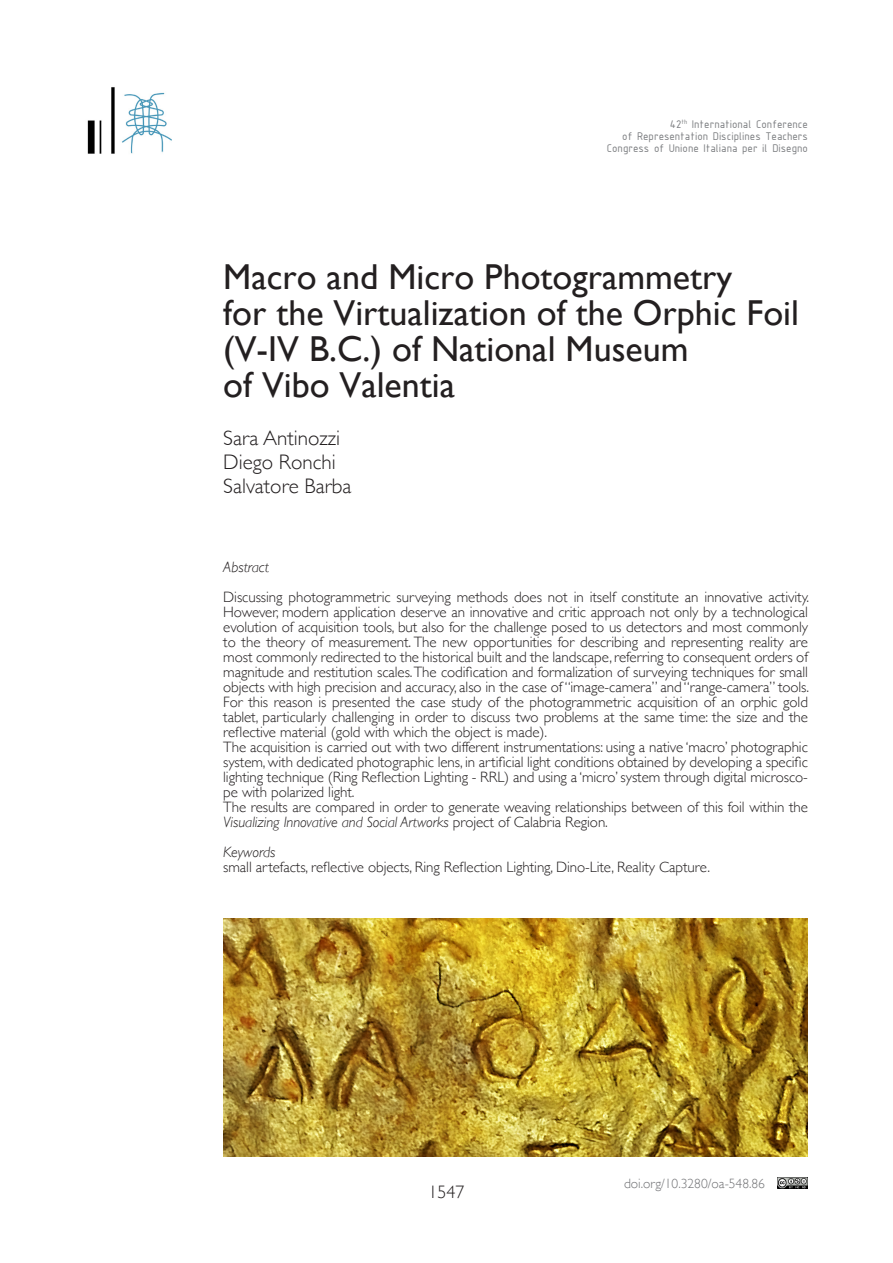
<style>
.page{position:relative;width:893px;height:1263px;background:#fff}
.page>*{position:absolute;margin:0;border:0;box-sizing:border-box;transform-origin:0 0}
.t1{font:36px/36px "Gill Sans";color:#231f20}
.t2{font:300 21px "Gill Sans";color:#231f20}
.t3{font:300 18px "Gill Sans";color:#231f20}
.t4{font:300 15px/15px "Gill Sans";letter-spacing:-.005em;color:#231f20;text-align:justify}
.t5{font:italic 300 15px "Gill Sans";letter-spacing:-.005em;color:#231f20}
.t6{font:300 13.5px "Gill Sans";color:#717275}
.t7{font:12px "ISOCPEUR";color:#7a7c7f}
.s1{font-style:italic}
</style>
<div class="page">
<img style="left:778px;top:1178px;width:30px;height:10px">
<img style="left:87px;top:87px;width:85px;height:67px">
<img style="left:223px;top:918px;width:585px;height:239px">
<p class="t7" style="left:670px;top:116px;width:140px">42<sup>th</sup> International Conference</p>
<p class="t7" style="left:622px;top:128px;width:187px">of Representation Disciplines Teachers</p>
<p class="t7" style="left:607px;top:140px;width:203px">Congress of Unione Italiana per il Disegno</p>
<p class="t1" style="left:223px;top:258px;width:510px">Macro and Micro Photogrammetry</p>
<p class="t1" style="left:223px;top:294px;width:577px">for the Virtualization of the Orphic Foil (V-IV B.C.) of National Museum</p>
<p class="t1" style="left:223px;top:366px;width:233px">of Vibo Valentia</p>
<p class="t2" style="left:223px;top:421px;width:118px">Sara Antinozzi</p>
<p class="t2" style="left:223px;top:445px;width:114px">Diego Ronchi</p>
<p class="t2" style="left:223px;top:469px;width:130px">Salvatore Barba</p>
<p class="t5" style="left:223px;top:559px;width:47px">Abstract</p>
<p class="t4" style="left:223px;top:589px;width:587px">Discussing photogrammetric surveying methods does not in itself constitute an innovative activity.<br>However, modern application deserve an innovative and critic approach not only by a technological evolution of acquisition tools, but also for the challenge posed to us detectors and most commonly to the theory of measurement. The new opportunities for describing and representing reality are most commonly redirected to the historical built and the landscape, referring to consequent orders of magnitude and restitution scales. The codification and formalization of surveying techniques for small objects with high precision and accuracy, also in the case of “image-camera” and “range-camera” tools.</p>
<p class="t4" style="left:223px;top:694px;width:586px">For this reason is presented the case study of the photogrammetric acquisition of an orphic gold tablet, particularly challenging in order to discuss two problems at the same time: the size and the reflective material (gold with which the object is made).</p>
<p class="t4" style="left:223px;top:739px;width:586px">The acquisition is carried out with two different instrumentations: using a native ‘macro’ photographic system, with dedicated photographic lens, in artificial light conditions obtained by developing a specific lighting technique (Ring Reflection Lighting - RRL) and using a ‘micro’ system through digital microsco&shy;pe with polarized light.</p>
<p class="t4" style="left:223px;top:799px;width:586px">The results are compared in order to generate weaving relationships between of this foil within the<br><span class="s1">Visualizing Innovative and Social Artworks</span> project of Calabria Region.</p>
<p class="t5" style="left:223px;top:844px;width:54px">Keywords</p>
<p class="t4" style="left:223px;top:859px;width:488px">small artefacts, reflective objects, Ring Reflection Lighting, Dino-Lite, Reality Capture.</p>
<p class="t3" style="left:428px;top:1178px;width:37px">1547</p>
<p class="t6" style="left:624px;top:1172px;width:142px">doi.org/10.3280/oa-548.86</p>
</div>
